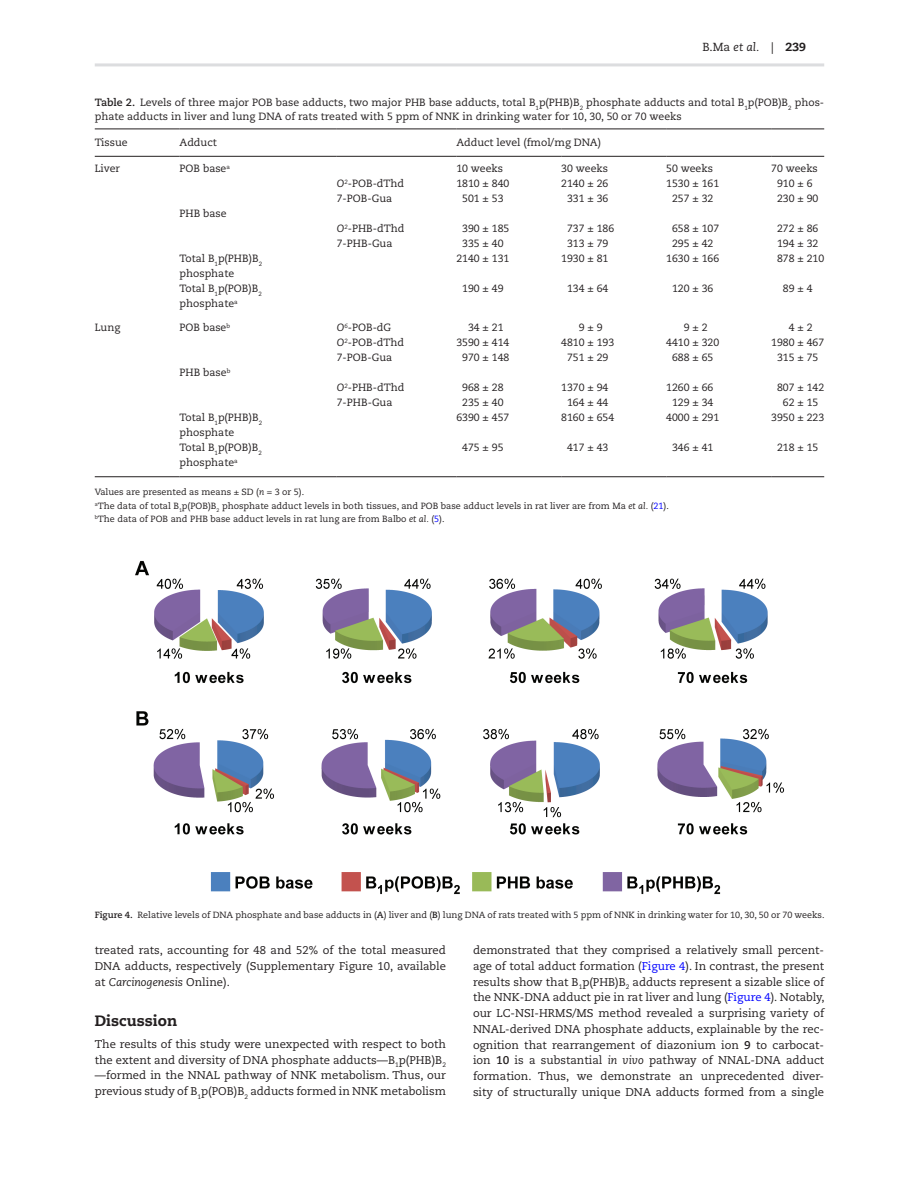
<style>
.page{position:relative;width:919px;height:1187px;background:#fff}
.page>*{position:absolute;margin:0;border:0;box-sizing:border-box;transform-origin:0 0}
.t1{font:800 15px "Caecilia LT Std";color:#231f20}
.t2{font:11.7px "Caecilia LT Std";color:#231f20}
.t3{font:11.25px/15.8px "Caecilia LT Std";color:#231f20;text-align:justify}
.t4{font:10.5px/15px "Caecilia LT Std";color:#231f20}
.t5{font:9px/13.5px "Caecilia LT Std";color:#231f20}
.s1{font-style:italic}
.s2{font-weight:800}
.s3{font-weight:700}
.s4{color:#00f}
</style>
<div class="page">
<hr style="left:95px;top:63px;width:729px;height:3px;background:#dcdddf">
<img style="left:135px;top:560px;width:649px;height:334px">
<hr style="left:95px;top:128px;width:84px;height:1px;background:#231f20">
<hr style="left:179px;top:128px;width:158px;height:1px;background:#231f20">
<hr style="left:337px;top:128px;width:119px;height:1px;background:#231f20">
<hr style="left:456px;top:128px;width:105px;height:1px;background:#231f20">
<hr style="left:561px;top:128px;width:105px;height:1px;background:#231f20">
<hr style="left:666px;top:128px;width:105px;height:1px;background:#231f20">
<hr style="left:771px;top:128px;width:53px;height:1px;background:#231f20">
<hr style="left:456px;top:156px;width:105px;height:1px;background:#231f20">
<hr style="left:561px;top:156px;width:105px;height:1px;background:#231f20">
<hr style="left:666px;top:156px;width:105px;height:1px;background:#231f20">
<hr style="left:771px;top:156px;width:53px;height:1px;background:#231f20">
<hr style="left:95px;top:476px;width:84px;height:1px;background:#231f20">
<hr style="left:179px;top:476px;width:158px;height:1px;background:#231f20">
<hr style="left:337px;top:476px;width:119px;height:1px;background:#231f20">
<hr style="left:456px;top:476px;width:105px;height:1px;background:#231f20">
<hr style="left:561px;top:476px;width:105px;height:1px;background:#231f20">
<hr style="left:666px;top:476px;width:105px;height:1px;background:#231f20">
<hr style="left:771px;top:476px;width:53px;height:1px;background:#231f20">
<hr style="left:95px;top:156px;width:84px;height:1px;background:#231f20">
<hr style="left:179px;top:156px;width:158px;height:1px;background:#231f20">
<hr style="left:337px;top:156px;width:119px;height:1px;background:#231f20">
<p class="t2" style="left:702px;top:41px;width:105px">B.Ma <span class="s1">et al.</span> | <span class="s2">239</span></p>
<p class="t4" style="left:95px;top:96px;width:731px;line-height:13.5px"><span class="s3">Table 2.</span> Levels of three major POB base adducts, two major PHB base adducts, total B<sub>1</sub>p(PHB)B<sub>2</sub> phosphate adducts and total B<sub>1</sub>p(POB)B<sub>2</sub> phos&shy;phate adducts in liver and lung DNA of rats treated with 5 ppm of NNK in drinking water for 10, 30, 50 or 70 weeks</p>
<p class="t4" style="left:95px;top:135px;width:34px">Tissue</p>
<p class="t4" style="left:179px;top:135px;width:39px">Adduct</p>
<p class="t4" style="left:456px;top:135px;width:146px">Adduct level (fmol/mg DNA)</p>
<p class="t4" style="left:95px;top:161px;width:27px">Liver</p>
<p class="t4" style="left:179px;top:161px;width:52px">POB base<sup>a</sup></p>
<p class="t4" style="left:456px;top:161px;width:48px">10 weeks</p>
<p class="t4" style="left:561px;top:161px;width:48px">30 weeks</p>
<p class="t4" style="left:666px;top:161px;width:48px">50 weeks</p>
<p class="t4" style="left:771px;top:161px;width:48px">70 weeks</p>
<p class="t4" style="left:337px;top:176px;width:69px"><span class="s1">O</span><sup>2</sup>-POB-dThd</p>
<p class="t4" style="left:456px;top:176px;width:55px">1810 ± 840</p>
<p class="t4" style="left:561px;top:176px;width:49px">2140 ± 26</p>
<p class="t4" style="left:666px;top:176px;width:55px">1530 ± 161</p>
<p class="t4" style="left:777px;top:176px;width:37px">910 ± 6</p>
<p class="t4" style="left:337px;top:191px;width:57px">7-POB-Gua</p>
<p class="t4" style="left:462px;top:191px;width:43px">501 ± 53</p>
<p class="t4" style="left:567px;top:191px;width:43px">331 ± 36</p>
<p class="t4" style="left:672px;top:191px;width:43px">257 ± 32</p>
<p class="t4" style="left:777px;top:191px;width:43px">230 ± 90</p>
<p class="t4" style="left:179px;top:206px;width:49px">PHB base</p>
<p class="t4" style="left:337px;top:221px;width:69px"><span class="s1">O</span><sup>2</sup>-PHB-dThd</p>
<p class="t4" style="left:462px;top:221px;width:49px">390 ± 185</p>
<p class="t4" style="left:567px;top:221px;width:49px">737 ± 186</p>
<p class="t4" style="left:672px;top:221px;width:49px">658 ± 107</p>
<p class="t4" style="left:777px;top:221px;width:43px">272 ± 86</p>
<p class="t4" style="left:337px;top:236px;width:57px">7-PHB-Gua</p>
<p class="t4" style="left:462px;top:236px;width:43px">335 ± 40</p>
<p class="t4" style="left:567px;top:236px;width:43px">313 ± 79</p>
<p class="t4" style="left:672px;top:236px;width:43px">295 ± 42</p>
<p class="t4" style="left:777px;top:236px;width:43px">194 ± 32</p>
<p class="t4" style="left:179px;top:251px;width:84px">Total B<sub>1</sub>p(PHB)B<sub>2 </sub>phosphate</p>
<p class="t4" style="left:456px;top:251px;width:55px">2140 ± 131</p>
<p class="t4" style="left:561px;top:251px;width:49px">1930 ± 81</p>
<p class="t4" style="left:666px;top:251px;width:55px">1630 ± 166</p>
<p class="t4" style="left:777px;top:251px;width:49px">878 ± 210</p>
<p class="t4" style="left:179px;top:281px;width:84px">Total B<sub>1</sub>p(POB)B<sub>2 </sub>phosphate<sup>a</sup></p>
<p class="t4" style="left:462px;top:281px;width:43px">190 ± 49</p>
<p class="t4" style="left:567px;top:281px;width:43px">134 ± 64</p>
<p class="t4" style="left:672px;top:281px;width:43px">120 ± 36</p>
<p class="t4" style="left:782px;top:281px;width:31px">89 ± 4</p>
<p class="t4" style="left:95px;top:320px;width:27px">Lung</p>
<p class="t4" style="left:179px;top:320px;width:52px">POB base<sup>b</sup></p>
<p class="t4" style="left:337px;top:320px;width:56px"><span class="s1">O</span><sup>6</sup>-POB-dG</p>
<p class="t4" style="left:468px;top:320px;width:37px">34 ± 21</p>
<p class="t4" style="left:578px;top:320px;width:25px">9 ± 9</p>
<p class="t4" style="left:683px;top:320px;width:25px">9 ± 2</p>
<p class="t4" style="left:788px;top:320px;width:25px">4 ± 2</p>
<p class="t4" style="left:337px;top:335px;width:69px"><span class="s1">O</span><sup>2</sup>-POB-dThd</p>
<p class="t4" style="left:456px;top:335px;width:55px">3590 ± 414</p>
<p class="t4" style="left:561px;top:335px;width:55px">4810 ± 193</p>
<p class="t4" style="left:666px;top:335px;width:55px">4410 ± 320</p>
<p class="t4" style="left:771px;top:335px;width:55px">1980 ± 467</p>
<p class="t4" style="left:337px;top:350px;width:57px">7-POB-Gua</p>
<p class="t4" style="left:462px;top:350px;width:49px">970 ± 148</p>
<p class="t4" style="left:567px;top:350px;width:43px">751 ± 29</p>
<p class="t4" style="left:672px;top:350px;width:43px">688 ± 65</p>
<p class="t4" style="left:777px;top:350px;width:43px">315 ± 75</p>
<p class="t4" style="left:179px;top:365px;width:52px">PHB base<sup>b</sup></p>
<p class="t4" style="left:337px;top:380px;width:69px"><span class="s1">O</span><sup>2</sup>-PHB-dThd</p>
<p class="t4" style="left:462px;top:380px;width:43px">968 ± 28</p>
<p class="t4" style="left:561px;top:380px;width:49px">1370 ± 94</p>
<p class="t4" style="left:666px;top:380px;width:49px">1260 ± 66</p>
<p class="t4" style="left:777px;top:380px;width:49px">807 ± 142</p>
<p class="t4" style="left:337px;top:395px;width:57px">7-PHB-Gua</p>
<p class="t4" style="left:462px;top:395px;width:43px">235 ± 40</p>
<p class="t4" style="left:567px;top:395px;width:43px">164 ± 44</p>
<p class="t4" style="left:672px;top:395px;width:43px">129 ± 34</p>
<p class="t4" style="left:782px;top:395px;width:37px">62 ± 15</p>
<p class="t4" style="left:179px;top:410px;width:84px">Total B<sub>1</sub>p(PHB)B<sub>2 </sub>phosphate</p>
<p class="t4" style="left:456px;top:410px;width:55px">6390 ± 457</p>
<p class="t4" style="left:561px;top:410px;width:55px">8160 ± 654</p>
<p class="t4" style="left:666px;top:410px;width:55px">4000 ± 291</p>
<p class="t4" style="left:771px;top:410px;width:55px">3950 ± 223</p>
<p class="t4" style="left:179px;top:440px;width:84px">Total B<sub>1</sub>p(POB)B<sub>2 </sub>phosphate<sup>a</sup></p>
<p class="t4" style="left:462px;top:440px;width:43px">475 ± 95</p>
<p class="t4" style="left:567px;top:440px;width:43px">417 ± 43</p>
<p class="t4" style="left:672px;top:440px;width:43px">346 ± 41</p>
<p class="t4" style="left:777px;top:440px;width:43px">218 ± 15</p>
<p class="t5" style="left:95px;top:485px;width:575px">Values are presented as means ± SD (<span class="s1">n</span> = 3 or 5).<br><sup>a</sup>The data of total B<sub>1</sub>p(POB)B<sub>2</sub> phosphate adduct levels in both tissues, and POB base adduct levels in rat liver are from Ma <span class="s1">et al.</span> (<span class="s4">21</span>). <sup>b</sup>The data of POB and PHB base adduct levels in rat lung are from Balbo <span class="s1">et al.</span> (<span class="s4">5</span>).</p>
<p class="t5" style="left:95px;top:908px;width:731px"><span class="s3">Figure 4.</span> Relative levels of DNA phosphate and base adducts in (<span class="s3">A</span>) liver and (<span class="s3">B</span>) lung DNA of rats treated with 5 ppm of NNK in drinking water for 10, 30, 50 or 70 weeks.</p>
<p class="t3" style="left:95px;top:942px;width:352px">treated rats, accounting for 48 and 52% of the total measured DNA adducts, respectively (Supplementary Figure 10, available at <span class="s1">Carcinogenesis</span> Online).</p>
<h1 class="t1" style="left:95px;top:1011px;width:84px">Discussion</h1>
<p class="t3" style="left:95px;top:1036px;width:353px">The results of this study were unexpected with respect to both the extent and diversity of DNA phosphate adducts—B<sub>1</sub>p(PHB)B<sub>2 </sub>—formed in the NNAL pathway of NNK metabolism. Thus, our previous study of B<sub>1</sub>p(POB)B<sub>2</sub> adducts formed in NNK metabolism</p>
<p class="t3" style="left:473px;top:942px;width:353px">demonstrated that they comprised a relatively small percent&shy;age of total adduct formation (<span class="s4">Figure 4</span>). In contrast, the present results show that B<sub>1</sub>p(PHB)B<sub>2</sub> adducts represent a sizable slice of the NNK-DNA adduct pie in rat liver and lung (<span class="s4">Figure 4</span>). Notably, our LC-NSI-HRMS/MS method revealed a surprising variety of NNAL-derived DNA phosphate adducts, explainable by the rec&shy;ognition that rearrangement of diazonium ion <span class="s3">9</span> to carbocat&shy;ion <span class="s3">10</span> is a substantial <span class="s1">in vivo</span> pathway of NNAL-DNA adduct formation. Thus, we demonstrate an unprecedented diver&shy;sity of structurally unique DNA adducts formed from a single</p>
</div>
